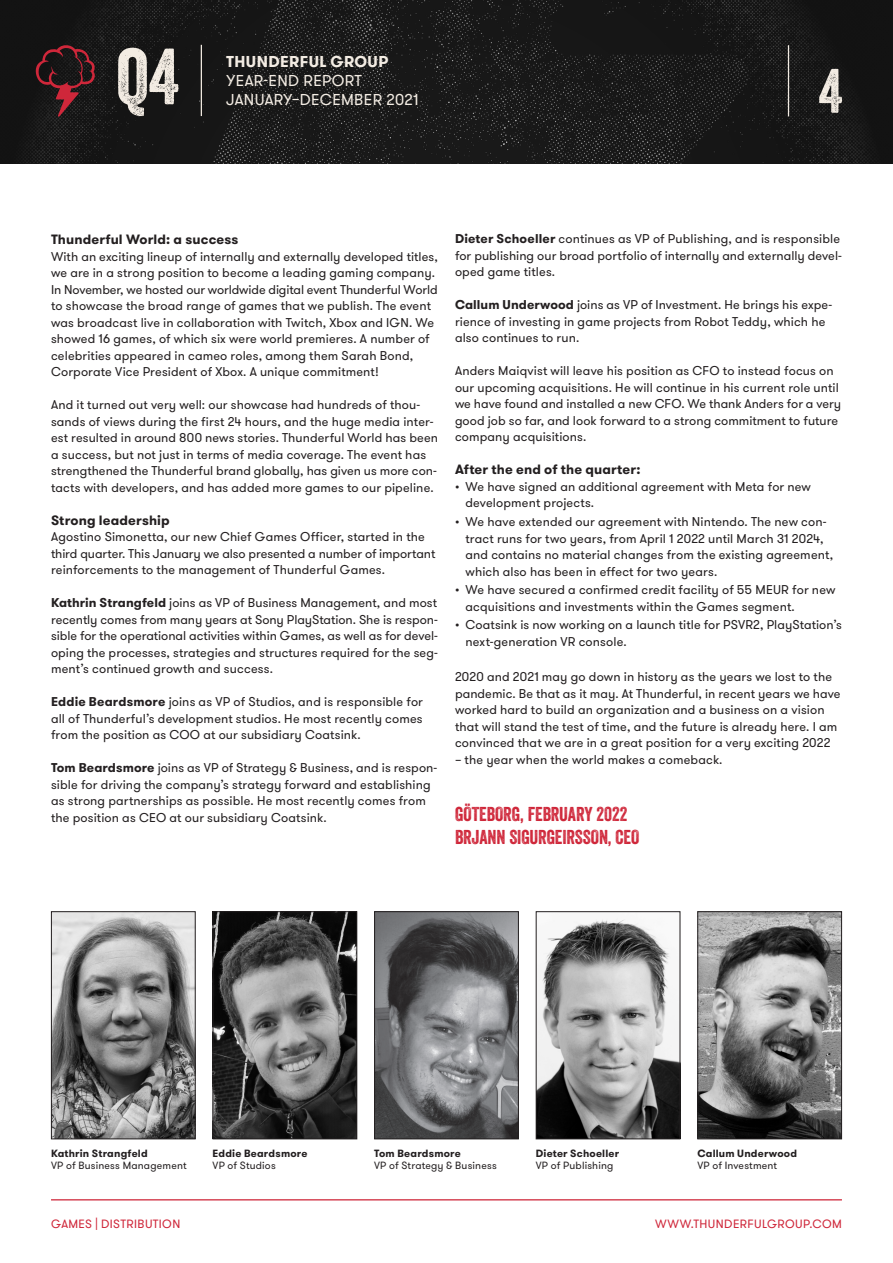
<style>
.page{position:relative;width:893px;height:1263px;background:#fff}
.page>*{position:absolute;margin:0;border:0;box-sizing:border-box;transform-origin:0 0}
.t1{font:76.95px "Veneer";color:#f3ece3}
.t2{font:60.6px "Veneer";color:#f3ece3}
.B_03_Mell_1{font:19.5px "Veneer";letter-spacing:-.01em;color:#cf273a}
.t3{font:15.75px "GT Walsheim";letter-spacing:.02em;color:#f3ece3}
.t4{font:700 15.75px "GT Walsheim";letter-spacing:.025em;color:#f3ece3}
.B_04_Mell_2{font:700 13.5px "GT Walsheim";letter-spacing:.01em;color:#231f20}
.B_01_Bröd_u_indrag{font:12.75px/16.5px "GT Walsheim";letter-spacing:.01em;color:#231f20}
.t5{font:12px "GT Walsheim";letter-spacing:.03em;color:#cf273a}
.B_06_Fotnot{font:10.5px "GT Walsheim";letter-spacing:.015em;color:#231f20}
.B_06_Fotnot-2{font:700 10.5px "GT Walsheim";letter-spacing:.02em;color:#231f20}
.s1{font-weight:700}
</style>
<div class="page">
<img style="left:0;top:0;width:893px;height:164px">
<svg style="left:35px;top:44px;width:60px;height:73px;background:#391a1d"></svg>
<hr style="left:201px;top:45px;width:1px;height:71px;background:#f3ece3">
<hr style="left:788px;top:45px;width:1px;height:71px;background:#f3ece3">
<hr style="left:51px;top:1199px;width:791px;height:1px;background:#cf273a">
<img style="left:538px;top:918px;width:140px;height:219px">
<div style="left:536px;top:911px;width:144px;height:228px;border:1px solid #231f20"></div>
<img style="left:699px;top:913px;width:141px;height:224px">
<div style="left:697px;top:911px;width:145px;height:228px;border:1px solid #231f20"></div>
<img style="left:215px;top:913px;width:140px;height:224px">
<div style="left:213px;top:911px;width:144px;height:228px;border:1px solid #231f20"></div>
<img style="left:376px;top:913px;width:141px;height:224px">
<div style="left:374px;top:911px;width:145px;height:228px;border:1px solid #231f20"></div>
<img style="left:53px;top:913px;width:141px;height:224px">
<div style="left:51px;top:911px;width:145px;height:228px;border:1px solid #231f20"></div>
<h1 class="t1" style="left:116px;top:30px;width:64px">Q4</h1>
<p class="t4" style="left:226px;top:52px;width:164px">THUNDERFUL GROUP</p>
<p class="t3" style="left:226px;top:71px;width:137px">YEAR-END REPORT</p>
<p class="t3" style="left:226px;top:90px;width:194px">JANUARY–DECEMBER 2021</p>
<h2 class="t2" style="left:818px;top:54px;width:25px">4</h2>
<p class="B_04_Mell_2" style="left:51px;top:230px;width:189px">Thunderful World: a success</p>
<p class="B_01_Bröd_u_indrag" style="left:51px;top:248px;width:388px">With an exciting lineup of internally and externally developed titles, we are in a strong position to become a leading gaming company.<br>In November, we hosted our worldwide digital event Thunderful World to showcase the broad range of games that we publish. The event was broadcast live in collaboration with Twitch, Xbox and IGN. We showed 16 games, of which six were world premieres. A number of celebrities appeared in cameo roles, among them Sarah Bond, Corporate Vice President of Xbox. A unique commitment!</p>
<p class="B_01_Bröd_u_indrag" style="left:51px;top:397px;width:388px">And it turned out very well: our showcase had hundreds of thou&shy;sands of views during the first 24 hours, and the huge media inter&shy;est resulted in around 800 news stories. Thunderful World has been a success, but not just in terms of media coverage. The event has strengthened the Thunderful brand globally, has given us more con&shy;tacts with developers, and has added more games to our pipeline.</p>
<p class="B_04_Mell_2" style="left:51px;top:511px;width:120px">Strong leadership</p>
<p class="B_01_Bröd_u_indrag" style="left:51px;top:529px;width:386px">Agostino Simonetta, our new Chief Games Officer, started in the third quarter. This January we also presented a number of important reinforcements to the management of Thunderful Games.</p>
<p class="B_01_Bröd_u_indrag" style="left:51px;top:595px;width:388px;text-align:justify"><span class="s1">Kathrin Strangfeld</span> joins as VP of Business Management, and most recently comes from many years at Sony PlayStation. She is respon&shy;sible for the operational activities within Games, as well as for devel&shy;oping the processes, strategies and structures required for the seg&shy;ment’s continued growth and success.</p>
<p class="B_01_Bröd_u_indrag" style="left:51px;top:694px;width:373px;text-align:justify"><span class="s1">Eddie Beardsmore</span> joins as VP of Studios, and is responsible for all of Thunderful’s development studios. He most recently comes from the position as COO at our subsidiary Coatsink.</p>
<p class="B_01_Bröd_u_indrag" style="left:51px;top:760px;width:388px"><span class="s1">Tom Beardsmore</span> joins as VP of Strategy &amp; Business, and is respon&shy;sible for driving the company’s strategy forward and establishing as strong partnerships as possible. He most recently comes from the position as CEO at our subsidiary Coatsink.</p>
<p class="B_01_Bröd_u_indrag" style="left:455px;top:231px;width:388px"><span class="s1">Dieter Schoeller</span> continues as VP of Publishing, and is responsible for publishing our broad portfolio of internally and externally devel&shy;oped game titles.</p>
<p class="B_01_Bröd_u_indrag" style="left:455px;top:297px;width:379px"><span class="s1">Callum Underwood</span> joins as VP of Investment. He brings his expe&shy;rience of investing in game projects from Robot Teddy, which he also continues to run.</p>
<p class="B_01_Bröd_u_indrag" style="left:455px;top:363px;width:388px">Anders Maiqvist will leave his position as CFO to instead focus on our upcoming acquisitions. He will continue in his current role until we have found and installed a new CFO. We thank Anders for a very good job so far, and look forward to a strong commitment to future company acquisitions.</p>
<p class="B_04_Mell_2" style="left:455px;top:461px;width:187px">After the end of the quarter:</p>
<p class="B_01_Bröd_u_indrag" style="left:465px;top:479px;width:347px;text-indent:-10px">• We have signed an additional agreement with Meta for new development projects.</p>
<p class="B_01_Bröd_u_indrag" style="left:465px;top:514px;width:369px;text-indent:-10px">• We have extended our agreement with Nintendo. The new con&shy;tract runs for two years, from April 1 2022 until March 31 2024, and contains no material changes from the existing agreement, which also has been in effect for two years.</p>
<p class="B_01_Bröd_u_indrag" style="left:465px;top:582px;width:371px;text-indent:-10px">• We have secured a confirmed credit facility of 55 MEUR for new acquisitions and investments within the Games segment.</p>
<p class="B_01_Bröd_u_indrag" style="left:465px;top:617px;width:378px;text-indent:-10px">• Coatsink is now working on a launch title for PSVR2, PlayStation’s next-generation VR console.</p>
<p class="B_01_Bröd_u_indrag" style="left:455px;top:669px;width:387px">2020 and 2021 may go down in history as the years we lost to the pandemic. Be that as it may. At Thunderful, in recent years we have worked hard to build an organization and a business on a vision that will stand the test of time, and the future is already here. I am convinced that we are in a great position for a very exciting 2022</p>
<p class="B_01_Bröd_u_indrag" style="left:455px;top:751px;width:269px">– the year when the world makes a comeback.</p>
<p class="B_03_Mell_1" style="left:455px;top:802px;width:174px">GÖTEBORG, FEBRUARY 2022</p>
<p class="B_03_Mell_1" style="left:455px;top:825px;width:186px">BRJANN SIGURGEIRSSON, CEO</p>
<p class="B_06_Fotnot-2" style="left:51px;top:1146px;width:98px">Kathrin Strangfeld</p>
<p class="B_06_Fotnot" style="left:51px;top:1159px;width:137px">VP of Business Management</p>
<p class="B_06_Fotnot-2" style="left:213px;top:1146px;width:96px">Eddie Beardsmore</p>
<p class="B_06_Fotnot" style="left:213px;top:1159px;width:65px">VP of Studios</p>
<p class="B_06_Fotnot-2" style="left:374px;top:1146px;width:88px">Tom Beardsmore</p>
<p class="B_06_Fotnot" style="left:374px;top:1159px;width:124px">VP of Strategy &amp; Business</p>
<p class="B_06_Fotnot-2" style="left:536px;top:1146px;width:85px">Dieter Schoeller</p>
<p class="B_06_Fotnot" style="left:536px;top:1159px;width:79px">VP of Publishing</p>
<p class="B_06_Fotnot-2" style="left:697px;top:1146px;width:101px">Callum Underwood</p>
<p class="B_06_Fotnot" style="left:697px;top:1159px;width:81px">VP of Investment</p>
<p class="t5" style="left:51px;top:1216px;width:131px">GAMES | DISTRIBUTION</p>
<p class="t5" style="left:655px;top:1216px;width:188px">WWW.THUNDERFULGROUP.COM</p>
</div>
